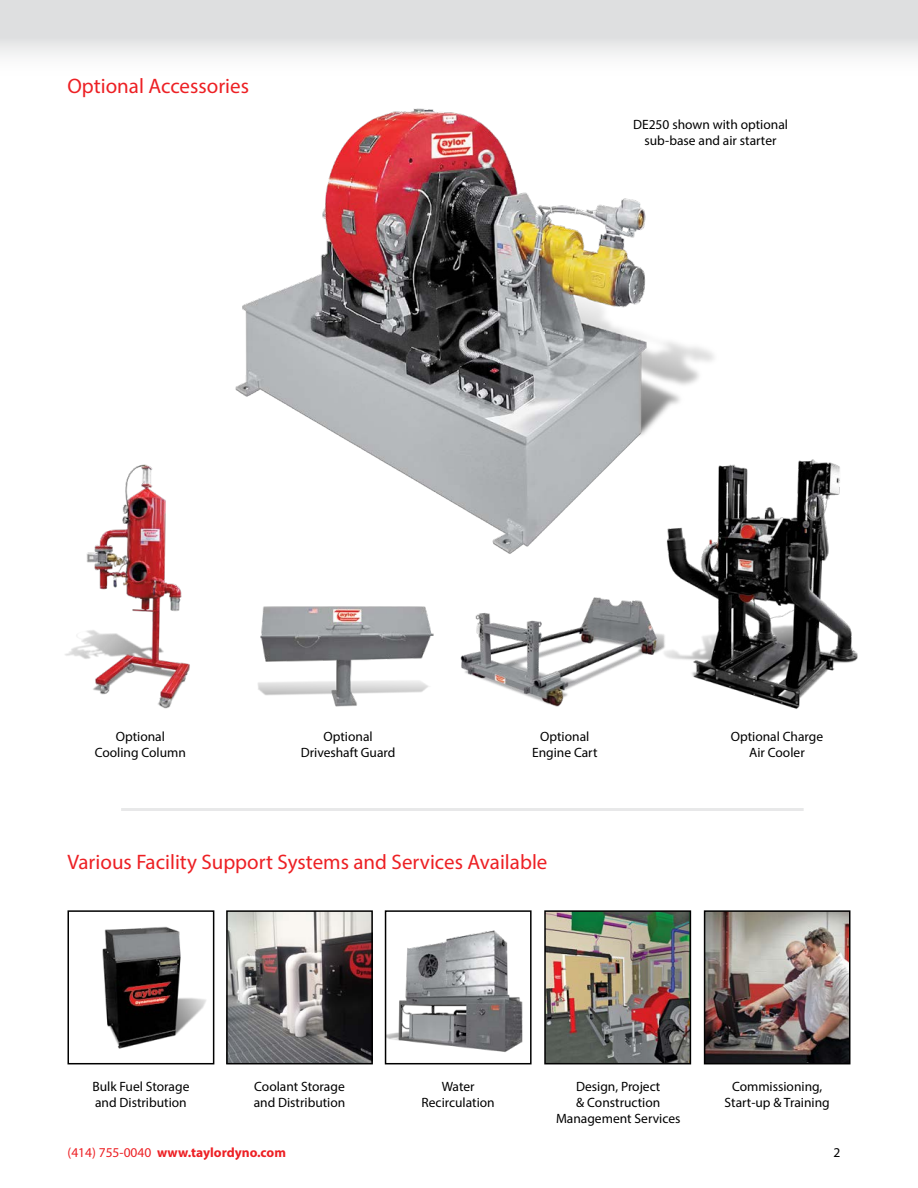
<style>
.page{position:relative;width:918px;height:1188px;background:#fff}
.page>*{position:absolute;margin:0;border:0;box-sizing:border-box;transform-origin:0 0}
.Sub_Heading{font:21px "Myriad Pro";color:#ed2024}
.t1{font:13.5px/16.2px "Myriad Pro";color:#000;text-align:center}
.t2{font:700 13.5px "Myriad Pro";color:#ed2024}
.s1{font-weight:400}
</style>
<div class="page">
<div style="left:0;top:0;width:918px;height:78px;background:linear-gradient(to bottom,#d4d5d7,#fdfdfd)"></div>
<img style="left:65px;top:464px;width:125px;height:245px">
<img style="left:460px;top:597px;width:200px;height:110px">
<img style="left:660px;top:459px;width:198px;height:250px">
<hr style="left:121px;top:808px;width:683px;height:3px;background:#2f3438">
<img style="left:547px;top:913px;width:141px;height:148px">
<div style="left:544px;top:910px;width:147px;height:154px;border:2px solid #000"></div>
<img style="left:229px;top:913px;width:141px;height:148px">
<div style="left:226px;top:910px;width:147px;height:154px;border:2px solid #000"></div>
<img style="left:707px;top:913px;width:140px;height:148px">
<div style="left:704px;top:910px;width:146px;height:154px;border:2px solid #000"></div>
<img style="left:102px;top:926px;width:104px;height:123px">
<div style="left:68px;top:910px;width:146px;height:154px;border:2px solid #000"></div>
<img style="left:388px;top:930px;width:135px;height:122px">
<div style="left:385px;top:910px;width:147px;height:154px;border:2px solid #000"></div>
<img style="left:258px;top:606px;width:176px;height:101px">
<img style="left:189px;top:108px;width:540px;height:454px">
<p class="Sub_Heading" style="left:68px;top:73px;width:183px">Optional Accessories</p>
<p class="t1" style="left:633px;top:116px;width:156px">DE250 shown with optional sub-base and air starter</p>
<p class="t1" style="left:116px;top:728px;width:51px">Optional</p>
<p class="t1" style="left:95px;top:744px;width:93px">Cooling Column</p>
<p class="t1" style="left:324px;top:728px;width:51px">Optional</p>
<p class="t1" style="left:301px;top:744px;width:96px">Driveshaft Guard</p>
<p class="t1" style="left:540px;top:728px;width:51px">Optional</p>
<p class="t1" style="left:532px;top:744px;width:67px">Engine Cart</p>
<p class="t1" style="left:731px;top:728px;width:94px">Optional Charge</p>
<p class="t1" style="left:749px;top:744px;width:57px">Air Cooler</p>
<p class="Sub_Heading" style="left:68px;top:849px;width:481px">Various Facility Support Systems and Services Available</p>
<p class="t1" style="left:92px;top:1078px;width:99px">Bulk Fuel Storage</p>
<p class="t1" style="left:95px;top:1094px;width:93px">and Distribution</p>
<p class="t1" style="left:254px;top:1078px;width:92px">Coolant Storage</p>
<p class="t1" style="left:254px;top:1094px;width:93px">and Distribution</p>
<p class="t1" style="left:442px;top:1078px;width:34px">Water</p>
<p class="t1" style="left:422px;top:1094px;width:75px">Recirculation</p>
<p class="t1" style="left:556px;top:1078px;width:126px">Design, Project<br>&amp; Construction<br>Management Services</p>
<p class="t1" style="left:732px;top:1078px;width:92px">Commissioning,</p>
<p class="t1" style="left:725px;top:1094px;width:107px">Start-up &amp; Training</p>
<p class="t2" style="left:68px;top:1143px;width:220px"><span class="s1">(414) 755-0040</span> www.taylordyno.com</p>
<p class="t1" style="left:834px;top:1144px;width:8px">2</p>
</div>
